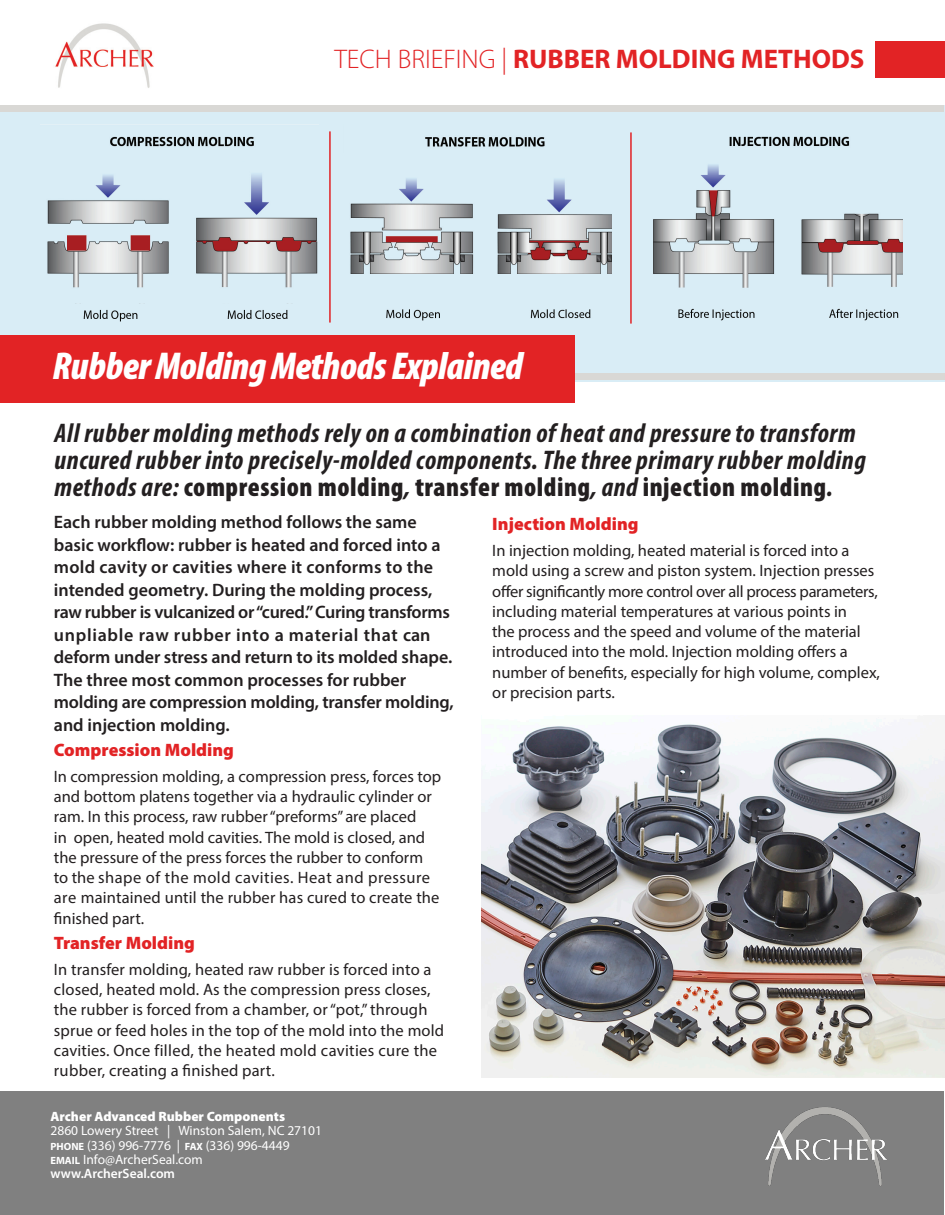
<style>
.page{position:relative;width:945px;height:1215px;background:#fff}
.page>*{position:absolute;margin:0;border:0;box-sizing:border-box;transform-origin:0 0}
.t1{font:italic 900 condensed 39px "Myriad Pro";letter-spacing:-.01em;color:#fff}
.t2{font:italic 700 condensed 27px/27px "Myriad Pro";letter-spacing:.02em;color:#231f20}
.t3{font:700 27px "Myriad Pro";color:#e22325}
.t4{font:600 18px/22.5px "Myriad Pro";color:#231f20}
.t5{font:900 18px "Myriad Pro";color:#e22325}
.t6{font:16.5px/20.2px "Myriad Pro";color:#231f20}
.t7{font:13.5px/14.2px "Myriad Pro";color:#fff}
.t8{font:900 13.5px "Myriad Pro";color:#fff}
.s1{font-weight:300}
.s2{font-weight:900;font-style:normal}
.s3{font-weight:700;font-size:10.5px}
.s4{font-weight:600}
</style>
<div class="page">
<div style="left:0;top:1091px;width:944px;height:124px;background:#808080"></div>
<img style="left:55px;top:23px;width:99px;height:65px">
<div style="left:875px;top:41px;width:70px;height:37px;background:#e22325"></div>
<img style="left:766px;top:1107px;width:121px;height:79px">
<div style="left:0;top:105px;width:945px;height:277px;background:#d9edf6"></div>
<div style="left:0;top:373px;width:945px;height:7px;background:#d9d8d5"></div>
<img style="left:47px;top:174px;width:271px;height:114px">
<img style="left:653px;top:164px;width:250px;height:124px">
<img style="left:350px;top:178px;width:261px;height:96px">
<div style="left:0;top:105px;width:944px;height:7px;background:#d9d8d5"></div>
<img style="left:110px;top:136px;width:144px;height:11px">
<img style="left:729px;top:136px;width:121px;height:10px">
<img style="left:425px;top:137px;width:120px;height:10px">
<img style="left:386px;top:309px;width:205px;height:12px">
<div style="left:0;top:335px;width:575px;height:68px;background:#e22325"></div>
<hr style="left:329px;top:131px;width:2px;height:192px;background:#e12225">
<img style="left:83px;top:309px;width:205px;height:13px">
<img style="left:678px;top:308px;width:221px;height:13px">
<hr style="left:630px;top:132px;width:2px;height:192px;background:#e12225">
<img style="left:481px;top:718px;width:464px;height:359px">
<p class="t3" style="left:334px;top:42px;width:532px"><span class="s1">TECH BRIEFING |</span> RUBBER MOLDING METHODS</p>
<p class="t1" style="left:52px;top:341px;width:472px">Rubber Molding Methods Explained</p>
<p class="t2" style="left:54px;top:419px;width:813px">All rubber molding methods rely on a combination of heat and pressure to transform uncured rubber into precisely-molded components. The three primary rubber molding methods are: <span class="s2">compression molding</span>, <span class="s2">transfer molding</span>, and <span class="s2">injection molding</span>.</p>
<p class="t4" style="left:54px;top:510px;width:401px">Each rubber molding method follows the same basic workflow: rubber is heated and forced into a mold cavity or cavities where it conforms to the intended geometry. During the molding process, raw rubber is vulcanized or “cured.” Curing transforms unpliable raw rubber into a material that can deform under stress and return to its molded shape.<br>The three most common processes for rubber molding are compression molding, transfer molding, and injection molding.</p>
<p class="t5" style="left:54px;top:738px;width:182px">Compression Molding</p>
<p class="t6" style="left:54px;top:766px;width:389px">In compression molding, a compression press, forces top and bottom platens together via a hydraulic cylinder or ram. In this process, raw rubber “preforms” are placed<br>in open, heated mold cavities. The mold is closed, and the pressure of the press forces the rubber to conform to the shape of the mold cavities. Heat and pressure are maintained until the rubber has cured to create the finished part.</p>
<p class="t5" style="left:54px;top:931px;width:143px">Transfer Molding</p>
<p class="t6" style="left:54px;top:959px;width:392px">In transfer molding, heated raw rubber is forced into a closed, heated mold. As the compression press closes, the rubber is forced from a chamber, or “pot,” through sprue or feed holes in the top of the mold into the mold cavities. Once filled, the heated mold cavities cure the rubber, creating a finished part.</p>
<p class="t8" style="left:51px;top:1108px;width:236px">Archer Advanced Rubber Components</p>
<p class="t7" style="left:51px;top:1124px;width:273px">2860 Lowery Street | Winston Salem, NC 27101<br><span class="s3">PHONE</span> (336) 996-7776 | <span class="s3">FAX</span> (336) 996-4449<br><span class="s3">EMAIL</span> Info@ArcherSeal.com <span class="s4">www.ArcherSeal.com</span></p>
<p class="t5" style="left:492px;top:512px;width:148px">Injection Molding</p>
<p class="t6" style="left:492px;top:540px;width:389px">In injection molding, heated material is forced into a mold using a screw and piston system. Injection presses offer significantly more control over all process parameters, including material temperatures at various points in<br>the process and the speed and volume of the material introduced into the mold. Injection molding offers a number of benefits, especially for high volume, complex, or precision parts.</p>
</div>
